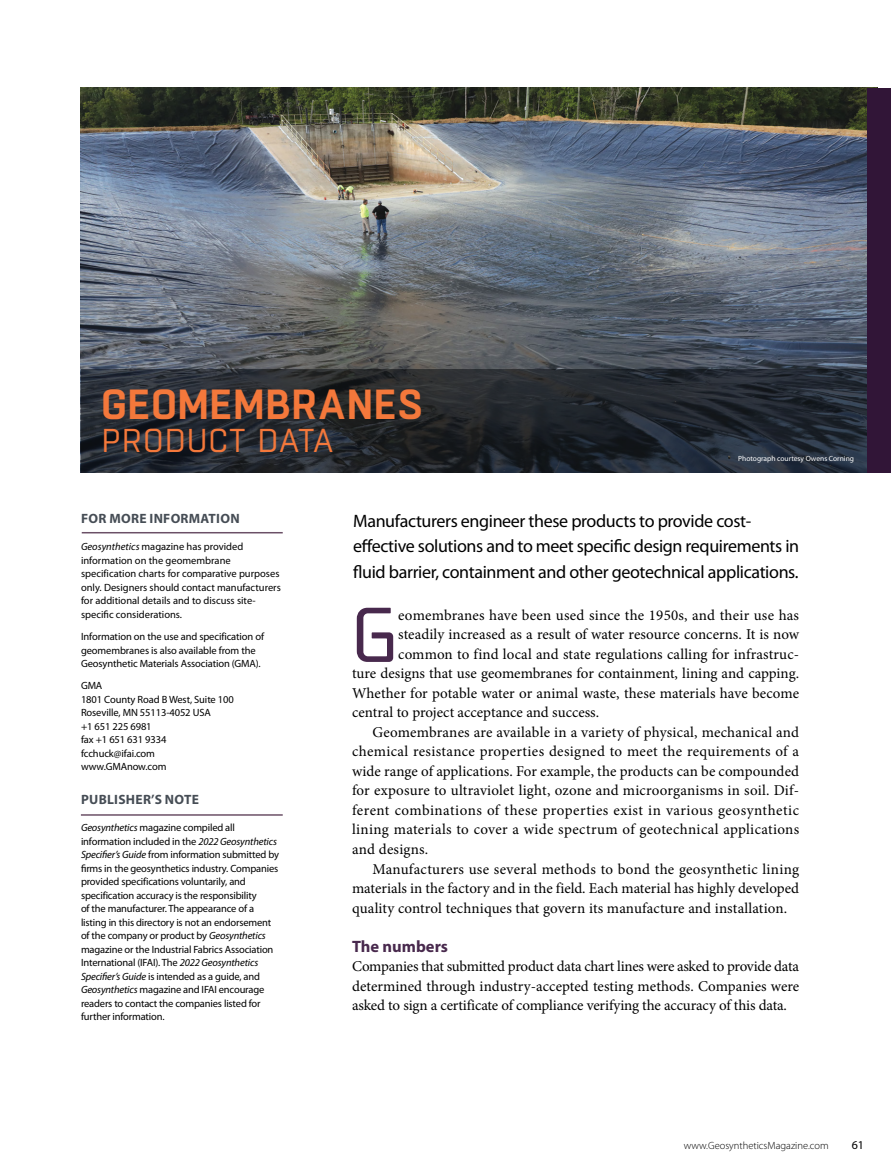
<style>
.page{position:relative;width:891px;height:1175px;background:#fff}
.page>*{position:absolute;margin:0;border:0;box-sizing:border-box;transform-origin:0 0}
.t1{font:72.9px "Unicod Sans";color:#48294d}
.t2{font:600 42px "Boxed";color:#f4783b}
.t3{font:33px "Boxed";letter-spacing:.01em;color:#f4783b}
.t4{font:18px/25.5px "Myriad Pro";letter-spacing:-.02em;color:#000}
.t5{font:700 16.5px "Myriad Pro";color:#48294d}
.t6{font:15px/19.5px "Minion Pro";letter-spacing:.01em;color:#000;text-align:justify}
.t7{font:15px "Minion Pro";letter-spacing:.035em;color:#000}
.t8{font:700 13.5px "Myriad Pro";letter-spacing:.02em;color:#464d55}
.t9{font:12px "Myriad Pro";color:#000}
.t10{font:10.5px/13.5px "Myriad Pro";letter-spacing:-.015em;color:#000}
.t11{font:300 10.5px "Myriad Pro";color:#000}
.t12{font:7.5px "Myriad Pro";color:#fff}
.s1{font-style:italic}
</style>
<div class="page">
<img style="left:81px;top:88px;width:787px;height:281px">
<svg style="left:81px;top:369px;width:787px;height:103px;background:#242930"></svg>
<hr style="left:82px;top:532px;width:201px;height:1px;background:#6b5067">
<hr style="left:81px;top:814px;width:202px;height:1px;background:#6b5067">
<div style="left:868px;top:88px;width:23px;height:384px;background:#311537"></div>
<h2 class="t2" style="left:101px;top:377px;width:323px">GEOMEMBRANES</h2>
<h3 class="t3" style="left:101px;top:420px;width:234px">PRODUCT DATA</h3>
<p class="t12" style="left:738px;top:454px;width:117px">Photograph courtesy Owens Corning</p>
<p class="t8" style="left:81px;top:511px;width:160px">FOR MORE INFORMATION</p>
<p class="t10" style="left:81px;top:540px;width:201px"><span class="s1">Geosynthetics</span> magazine has provided information on the geomembrane specification charts for comparative purposes only. Designers should contact manufacturers for additional details and to discuss site&shy;specific considerations.</p>
<p class="t10" style="left:81px;top:630px;width:185px">Information on the use and specification of geomembranes is also available from the<br>Geosynthetic Materials Association (GMA).</p>
<p class="t10" style="left:81px;top:679px;width:154px">GMA<br>1801 County Road B West, Suite 100<br>Roseville, MN 55113-4052 USA<br>+1 651 225 6981<br>fax +1 651 631 9334 fcchuck@ifai.com www.GMAnow.com</p>
<p class="t8" style="left:81px;top:792px;width:119px">PUBLISHER’S NOTE</p>
<p class="t10" style="left:81px;top:821px;width:200px"><span class="s1">Geosynthetics</span> magazine compiled all information included in the <span class="s1">2022 Geosynthetics Specifier’s Guide</span> from information submitted by firms in the geosynthetics industry. Companies provided specifications voluntarily, and specification accuracy is the responsibility<br>of the manufacturer. The appearance of a listing in this directory is not an endorsement of the company or product by <span class="s1">Geosynthetics </span>magazine or the Industrial Fabrics Association International (IFAI). The <span class="s1">2022 Geosynthetics Specifier’s Guide</span> is intended as a guide, and <span class="s1">Geosynthetics</span> magazine and IFAI encourage readers to contact the companies listed for further information.</p>
<p class="t4" style="left:353px;top:508px;width:448px">Manufacturers engineer these products to provide cost&shy;effective solutions and to meet specific design requirements in fluid barrier, containment and other geotechnical applications.</p>
<h1 class="t1" style="left:352px;top:587px;width:46px">G</h1>
<p class="t6" style="left:398px;top:605px;width:402px">eomembranes have been used since the 1950s, and their use has</p>
<p class="t6" style="left:398px;top:625px;width:402px">steadily increased as a result of water resource concerns. It is now</p>
<p class="t6" style="left:398px;top:644px;width:402px">common to find local and state regulations calling for infrastruc-</p>
<p class="t6" style="left:352px;top:664px;width:449px">ture designs that use geomembranes for containment, lining and capping.</p>
<p class="t6" style="left:352px;top:683px;width:449px">Whether for potable water or animal waste, these materials have become</p>
<p class="t6" style="left:352px;top:703px;width:249px">central to project acceptance and success.</p>
<p class="t6" style="left:372px;top:722px;width:428px">Geomembranes are available in a variety of physical, mechanical and</p>
<p class="t6" style="left:352px;top:742px;width:449px">chemical resistance properties designed to meet the requirements of a</p>
<p class="t6" style="left:352px;top:761px;width:449px">wide range of applications. For example, the products can be compounded</p>
<p class="t6" style="left:352px;top:781px;width:449px">for exposure to ultraviolet light, ozone and microorganisms in soil. Dif-</p>
<p class="t7" style="left:352px;top:800px;width:449px">ferent combinations of these properties exist in various geosynthetic</p>
<p class="t6" style="left:352px;top:820px;width:449px">lining materials to cover a wide spectrum of geotechnical applications</p>
<p class="t6" style="left:352px;top:839px;width:78px">and designs.</p>
<p class="t6" style="left:372px;top:859px;width:428px">Manufacturers use several methods to bond the geosynthetic lining</p>
<p class="t6" style="left:352px;top:878px;width:449px">materials in the factory and in the field. Each material has highly developed</p>
<p class="t6" style="left:352px;top:898px;width:437px">quality control techniques that govern its manufacture and installation.</p>
<p class="t5" style="left:352px;top:936px;width:98px">The numbers</p>
<p class="t6" style="left:352px;top:956px;width:449px">Companies that submitted product data chart lines were asked to provide data determined through industry-accepted testing methods. Companies were asked to sign a certificate of compliance verifying the accuracy of this data.</p>
<p class="t11" style="left:684px;top:1139px;width:147px">www.GeosyntheticsMagazine.com</p>
<p class="t9" style="left:852px;top:1138px;width:14px">61</p>
</div>
